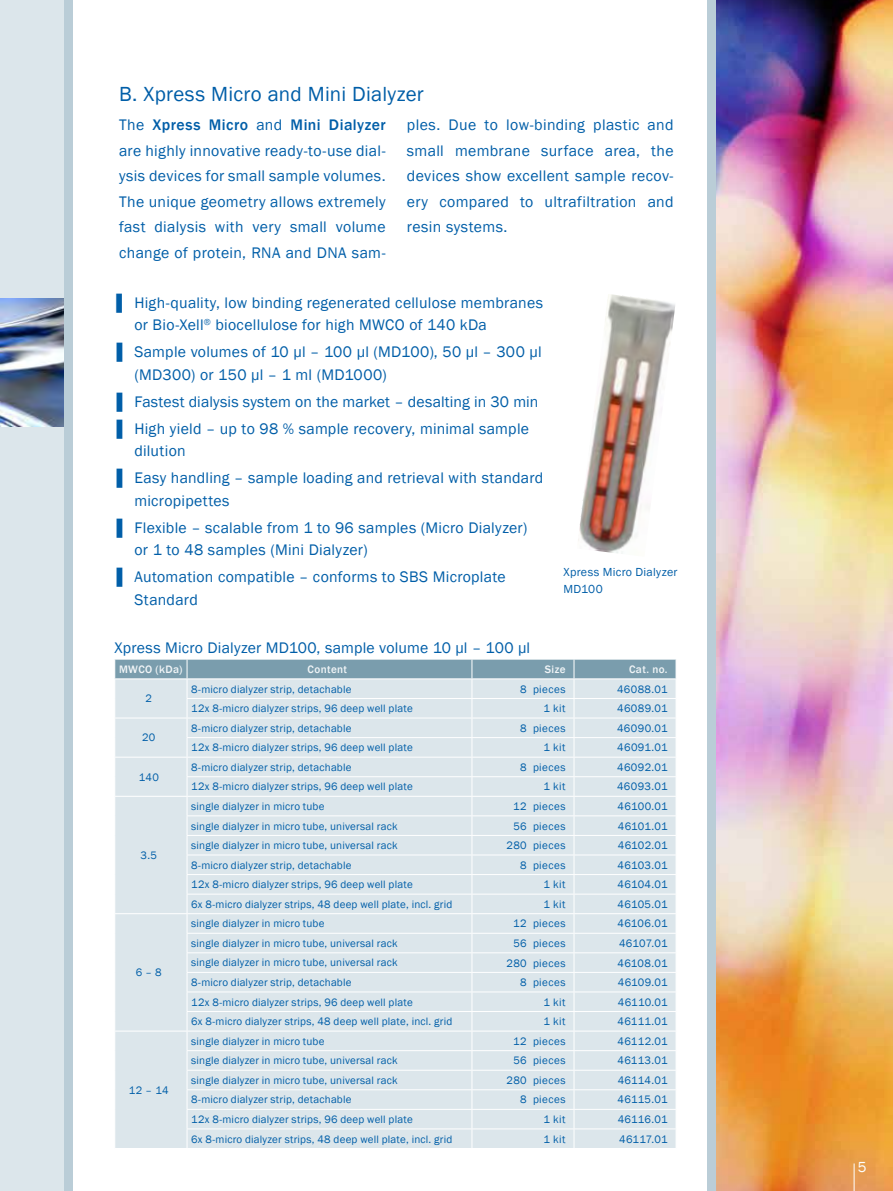
<style>
.page{position:relative;width:893px;height:1191px;background:#fff}
.page>*{position:absolute;margin:0;border:0;box-sizing:border-box;transform-origin:0 0}
.t1{font:21px "Franklin Gothic";letter-spacing:.01em;color:#005ea8}
.t2{font:15.75px/25.5px "Franklin Gothic";letter-spacing:.015em;color:#005ea8}
.t3{font:15px "Franklin Gothic";color:#fff}
.t4{font:12px/16.5px "Franklin Gothic";letter-spacing:.025em;color:#005ea8}
.t5{font:11.1px "Franklin Gothic";letter-spacing:.03em;color:#005ea8}
.t6{font:500 11.1px "Franklin Gothic";letter-spacing:.035em;color:#f1f5f7}
.t7{font:10.95px "Franklin Gothic";letter-spacing:.015em;color:#005ea8}
.s1{font-weight:500}
.s2{font-family:"Arial"}
</style>
<div class="page">
<div style="left:0;top:0;width:64px;height:1191px;background:#dce6eb"></div>
<img style="left:0;top:299px;width:64px;height:127px">
<img style="left:716px;top:0;width:177px;height:1191px">
<svg style="left:854px;top:1163px;width:1px;height:28px"></svg>
<div style="left:64px;top:0;width:8px;height:1191px;background:#bacdd7"></div>
<div style="left:707px;top:0;width:9px;height:1191px;background:#bacdd7"></div>
<svg style="left:114px;top:659px;width:562px;height:489px;background:#dae4e9"></svg>
<img style="left:578px;top:294px;width:97px;height:260px">
<h1 class="t1" style="left:119px;top:80px;width:306px">B. Xpress Micro and Mini Dialyzer</h1>
<h2 class="t2" style="left:119px;top:112px;width:268px;text-align:justify">The <span class="s1">Xpress Micro</span> and <span class="s1">Mini Dialyzer </span>are highly innovative ready-to-use dial&shy;ysis devices for small sample volumes.<br>The unique geometry allows extremely fast dialysis with very small volume change of protein, RNA and DNA sam-</h2>
<h2 class="t2" style="left:407px;top:112px;width:268px;text-align:justify">ples. Due to low-binding plastic and small membrane surface area, the devices show excellent sample recov&shy;ery compared to ultrafiltration and resin systems.</h2>
<h2 class="t2" style="left:134px;top:291px;width:410px;line-height:22.5px;text-indent:-23px"><span class="s2">▐</span> High-quality, low binding regenerated cellulose membranes or Bio-Xell<sup>®</sup> biocellulose for high MWCO of 140 kDa</h2>
<h2 class="t2" style="left:134px;top:341px;width:409px;line-height:22.5px;text-indent:-23px"><span class="s2">▐</span> Sample volumes of 10 µl – 100 µl (MD100), 50 µl – 300 µl (MD300) or 150 µl – 1 ml (MD1000)</h2>
<h2 class="t2" style="left:111px;top:388px;width:429px;line-height:27px"><span class="s2">▐</span> Fastest dialysis system on the market – desalting in 30 min <span class="s2">▐</span> High yield – up to 98 % sample recovery, minimal sample</h2>
<h2 class="t2" style="left:111px;top:438px;width:434px;line-height:27px;text-indent:23px">dilution<br><span class="s2">▐</span> Easy handling – sample loading and retrieval with standard</h2>
<h2 class="t2" style="left:111px;top:487px;width:418px;line-height:27px;text-indent:23px">micropipettes<br><span class="s2">▐</span> Flexible – scalable from 1 to 96 samples (Micro Dialyzer)</h2>
<h2 class="t2" style="left:111px;top:537px;width:396px;line-height:27px;text-indent:23px">or 1 to 48 samples (Mini Dialyzer)<br><span class="s2">▐</span> Automation compatible – conforms to SBS Microplate</h2>
<h2 class="t2" style="left:134px;top:587px;width:65px">Standard</h2>
<p class="t4" style="left:563px;top:564px;width:116px">Xpress Micro Dialyzer<br>MD100</p>
<h2 class="t2" style="left:114px;top:635px;width:417px">Xpress Micro Dialyzer MD100, sample volume 10 µl – 100 µl</h2>
<p class="t6" style="left:119px;top:662px;width:65px">MWCO (kDa)</p>
<p class="t6" style="left:308px;top:662px;width:41px">Content</p>
<p class="t6" style="left:545px;top:662px;width:22px">Size</p>
<p class="t6" style="left:629px;top:662px;width:40px">Cat. no.</p>
<p class="t5" style="left:146px;top:692px;width:8px">2</p>
<p class="t7" style="left:191px;top:682px;width:162px">8-micro dialyzer strip, detachable</p>
<p class="t5" style="left:520px;top:682px;width:47px">8 pieces</p>
<p class="t7" style="left:617px;top:682px;width:52px">46088.01</p>
<p class="t7" style="left:191px;top:701px;width:223px">12x 8-micro dialyzer strips, 96 deep well plate</p>
<p class="t5" style="left:543px;top:701px;width:24px">1 kit</p>
<p class="t5" style="left:617px;top:701px;width:52px">46089.01</p>
<p class="t5" style="left:142px;top:731px;width:15px">20</p>
<p class="t5" style="left:139px;top:770px;width:22px">140</p>
<p class="t5" style="left:140px;top:848px;width:18px">3.5</p>
<p class="t5" style="left:136px;top:965px;width:27px">6 – 8</p>
<p class="t5" style="left:129px;top:1083px;width:41px">12 – 14</p>
<p class="t7" style="left:191px;top:721px;width:162px">8-micro dialyzer strip, detachable</p>
<p class="t5" style="left:520px;top:721px;width:47px">8 pieces</p>
<p class="t5" style="left:617px;top:721px;width:52px">46090.01</p>
<p class="t7" style="left:191px;top:741px;width:223px">12x 8-micro dialyzer strips, 96 deep well plate</p>
<p class="t5" style="left:543px;top:740px;width:24px">1 kit</p>
<p class="t5" style="left:617px;top:740px;width:52px">46091.01</p>
<p class="t7" style="left:191px;top:760px;width:162px">8-micro dialyzer strip, detachable</p>
<p class="t5" style="left:520px;top:760px;width:47px">8 pieces</p>
<p class="t5" style="left:617px;top:760px;width:52px">46092.01</p>
<p class="t7" style="left:191px;top:780px;width:223px">12x 8-micro dialyzer strips, 96 deep well plate</p>
<p class="t5" style="left:543px;top:780px;width:24px">1 kit</p>
<p class="t5" style="left:617px;top:780px;width:52px">46093.01</p>
<p class="t7" style="left:191px;top:799px;width:135px">single dialyzer in micro tube</p>
<p class="t5" style="left:513px;top:799px;width:54px">12 pieces</p>
<p class="t5" style="left:618px;top:799px;width:51px">46100.01</p>
<p class="t7" style="left:191px;top:819px;width:208px">single dialyzer in micro tube, universal rack</p>
<p class="t5" style="left:513px;top:819px;width:54px">56 pieces</p>
<p class="t5" style="left:618px;top:819px;width:51px">46101.01</p>
<p class="t7" style="left:191px;top:838px;width:208px">single dialyzer in micro tube, universal rack</p>
<p class="t5" style="left:507px;top:838px;width:60px">280 pieces</p>
<p class="t5" style="left:618px;top:838px;width:51px">46102.01</p>
<p class="t7" style="left:191px;top:858px;width:162px">8-micro dialyzer strip, detachable</p>
<p class="t5" style="left:520px;top:858px;width:47px">8 pieces</p>
<p class="t5" style="left:618px;top:858px;width:51px">46103.01</p>
<p class="t7" style="left:191px;top:877px;width:223px">12x 8-micro dialyzer strips, 96 deep well plate</p>
<p class="t5" style="left:543px;top:877px;width:24px">1 kit</p>
<p class="t5" style="left:618px;top:877px;width:51px">46104.01</p>
<p class="t7" style="left:191px;top:897px;width:263px">6x 8-micro dialyzer strips, 48 deep well plate, incl. grid</p>
<p class="t5" style="left:543px;top:897px;width:24px">1 kit</p>
<p class="t5" style="left:618px;top:897px;width:51px">46105.01</p>
<p class="t7" style="left:191px;top:917px;width:135px">single dialyzer in micro tube</p>
<p class="t5" style="left:513px;top:916px;width:54px">12 pieces</p>
<p class="t5" style="left:617px;top:916px;width:52px">46106.01</p>
<p class="t7" style="left:191px;top:936px;width:208px">single dialyzer in micro tube, universal rack</p>
<p class="t5" style="left:513px;top:936px;width:54px">56 pieces</p>
<p class="t5" style="left:619px;top:936px;width:50px">46107.01</p>
<p class="t7" style="left:191px;top:956px;width:208px">single dialyzer in micro tube, universal rack</p>
<p class="t5" style="left:507px;top:956px;width:60px">280 pieces</p>
<p class="t5" style="left:617px;top:956px;width:52px">46108.01</p>
<p class="t7" style="left:191px;top:975px;width:162px">8-micro dialyzer strip, detachable</p>
<p class="t5" style="left:520px;top:975px;width:47px">8 pieces</p>
<p class="t5" style="left:618px;top:975px;width:51px">46109.01</p>
<p class="t7" style="left:191px;top:995px;width:223px">12x 8-micro dialyzer strips, 96 deep well plate</p>
<p class="t5" style="left:543px;top:995px;width:24px">1 kit</p>
<p class="t5" style="left:618px;top:995px;width:51px">46110.01</p>
<p class="t7" style="left:191px;top:1014px;width:263px">6x 8-micro dialyzer strips, 48 deep well plate, incl. grid</p>
<p class="t5" style="left:543px;top:1014px;width:24px">1 kit</p>
<p class="t5" style="left:617px;top:1014px;width:52px">46111.01</p>
<p class="t7" style="left:191px;top:1034px;width:135px">single dialyzer in micro tube</p>
<p class="t5" style="left:513px;top:1034px;width:54px">12 pieces</p>
<p class="t5" style="left:617px;top:1034px;width:52px">46112.01</p>
<p class="t7" style="left:191px;top:1053px;width:208px">single dialyzer in micro tube, universal rack</p>
<p class="t5" style="left:513px;top:1053px;width:54px">56 pieces</p>
<p class="t5" style="left:617px;top:1053px;width:52px">46113.01</p>
<p class="t7" style="left:191px;top:1073px;width:208px">single dialyzer in micro tube, universal rack</p>
<p class="t5" style="left:507px;top:1073px;width:60px">280 pieces</p>
<p class="t5" style="left:618px;top:1073px;width:51px">46114.01</p>
<p class="t7" style="left:191px;top:1093px;width:162px">8-micro dialyzer strip, detachable</p>
<p class="t5" style="left:520px;top:1092px;width:47px">8 pieces</p>
<p class="t5" style="left:618px;top:1092px;width:51px">46115.01</p>
<p class="t7" style="left:191px;top:1112px;width:223px">12x 8-micro dialyzer strips, 96 deep well plate</p>
<p class="t5" style="left:543px;top:1112px;width:24px">1 kit</p>
<p class="t5" style="left:618px;top:1112px;width:51px">46116.01</p>
<p class="t7" style="left:191px;top:1132px;width:263px">6x 8-micro dialyzer strips, 48 deep well plate, incl. grid</p>
<p class="t5" style="left:543px;top:1132px;width:24px">1 kit</p>
<p class="t5" style="left:619px;top:1132px;width:50px">46117.01</p>
<h3 class="t3" style="left:858px;top:1157px;width:10px">5</h3>
</div>
